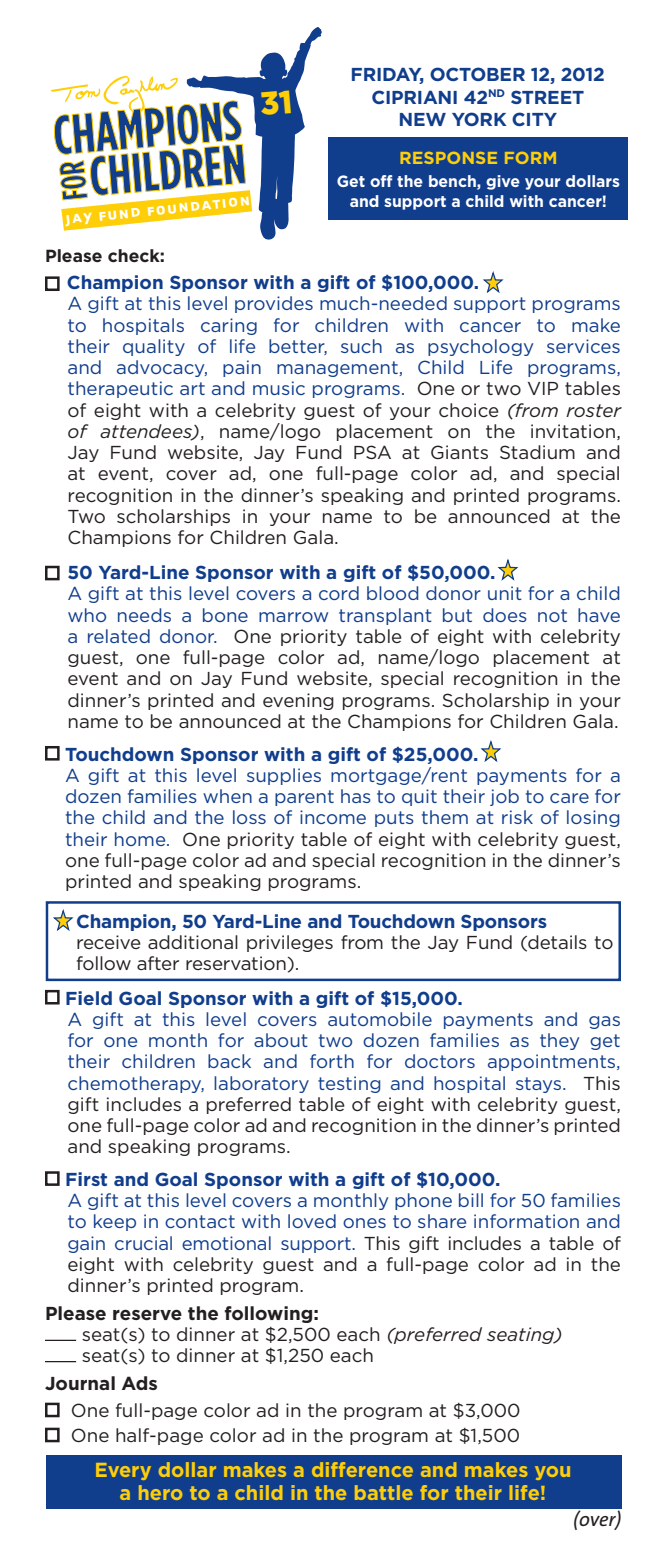
<style>
.page{position:relative;width:666px;height:1549px;background:#fff}
.page>*{position:absolute;margin:0;border:0;box-sizing:border-box;transform-origin:0 0}
.t1{font:700 20.5px/22.5px "Gotham";color:#fece08;text-align:center}
.t2{font:italic 20px "The Sans B5 Plain";color:#231f20}
.t3{font:18.75px/21.2px "Gotham";color:#231f20}
.t4{font:18.75px/21.2px "Gotham";color:#103d8c;text-align:justify}
.t5{font:700 18.75px "Gotham";color:#103d8c}
.t6{font:700 18.75px "Gotham";color:#231f20}
.t7{font:700 17.5px "Gotham";color:#231f20}
.t8{font:700 17.5px "Gotham";color:#fece08}
.t9{font:700 16.25px/20px "Gotham";color:#fff;text-align:center}
.t10{font:700 14.5px "Tarzana Wide OT";color:#fff}
.s1{color:#103d8c}
.s2{font-style:italic}
.s3{color:#231f20}
.s4{font-weight:700}
</style>
<div class="page">
<div style="left:328px;top:137px;width:300px;height:82px;background:#103d8c"></div>
<div style="left:46px;top:1455px;width:576px;height:53px;background:#103d8c"></div>
<div style="left:45px;top:745px;width:15px;height:15px;border:2px solid #231f20"></div>
<div style="left:45px;top:989px;width:15px;height:15px;border:2px solid #231f20"></div>
<div style="left:45px;top:1171px;width:15px;height:14px;border:2px solid #231f20"></div>
<hr style="left:45px;top:1339px;width:31px;height:1px;background:#231f20">
<hr style="left:45px;top:1360px;width:31px;height:1px;background:#231f20">
<div style="left:45px;top:1402px;width:15px;height:14px;border:2px solid #231f20"></div>
<div style="left:45px;top:1427px;width:15px;height:14px;border:2px solid #231f20"></div>
<div style="left:46px;top:901px;width:575px;height:80px;border:2px solid #103d8c"></div>
<svg style="left:497px;top:559px;width:22px;height:22px"></svg>
<svg style="left:53px;top:909px;width:21px;height:22px"></svg>
<svg style="left:483px;top:271px;width:21px;height:22px"></svg>
<div style="left:45px;top:565px;width:15px;height:15px;border:2px solid #231f20"></div>
<div style="left:45px;top:276px;width:15px;height:15px;border:2px solid #231f20"></div>
<svg style="left:480px;top:740px;width:22px;height:22px"></svg>
<svg style="left:50px;top:27px;width:272px;height:213px"></svg>
<p class="t10" style="left:65px;top:210px;width:187px;rotate:-6deg">JAY FUND FOUNDATION</p>
<p class="t5" style="left:351px;top:64px;width:109px">FRIDAY, Octo</p>
<p class="t5" style="left:486px;top:64px;width:120px">ber 12, 2012</p>
<p class="t5" style="left:371px;top:86px;width:164px">CIPRIANI 42<sup>ND</sup> Street</p>
<p class="t5" style="left:399px;top:109px;width:138px">New York City</p>
<p class="t8" style="left:399px;top:148px;width:160px">RESPONSE FORM</p>
<p class="t9" style="left:337px;top:171px;width:285px">Get off the bench, give your dollars and support a child with cancer!</p>
<p class="t7" style="left:45px;top:245px;width:121px">Please check:</p>
<p class="t5" style="left:67px;top:271px;width:414px">Champion Sponsor with a gift of $100,000.</p>
<p class="t3" style="left:68px;top:293px;width:555px;text-align:justify"><span class="s1">A gift at this level provides much-needed support programs to hospitals caring for children with cancer to make their quality of life better, such as psychology services and advocacy, pain management, Child Life programs, therapeutic art and music programs.</span> One or two VIP tables of eight with a celebrity guest of your choice <span class="s2">(from roster of attendees)</span>, name/logo placement on the invitation, Jay Fund website, Jay Fund PSA at Giants Stadium and at event, cover ad, one full-page color ad, and special recognition in the dinner’s speaking and printed programs.<br>Two scholarships in your name to be announced at the Champions for Children Gala.</p>
<p class="t5" style="left:68px;top:561px;width:429px">50 Yard-Line Sponsor with a gift of $50,000.</p>
<p class="t3" style="left:68px;top:582px;width:555px;text-align:justify"><span class="s1">A gift at this level covers a cord blood donor unit for a child who needs a bone marrow transplant but does not have a related donor.</span> One priority table of eight with celebrity guest, one full-page color ad, name/logo placement at event and on Jay Fund website, special recognition in the dinner’s printed and evening programs. Scholarship in your name to be announced at the Champions for Children Gala.</p>
<p class="t5" style="left:65px;top:743px;width:415px">Touchdown Sponsor with a gift of $25,000.</p>
<p class="t4" style="left:65px;top:764px;width:558px">A gift at this level supplies mortgage/rent payments for a dozen families when a parent has to quit their job to care for the child and the loss of income puts them at risk of losing their home. <span class="s3">One priority table of eight with celebrity guest, one full-page color ad and special recognition in the dinner’s printed and speaking programs.</span></p>
<p class="t5" style="left:76px;top:909px;width:473px">Champion, 50 Yard-Line and Touchdown Sponsors</p>
<p class="t3" style="left:76px;top:931px;width:539px">receive additional privileges from the Jay Fund (details to follow after reservation).</p>
<p class="t5" style="left:65px;top:986px;width:399px">Field Goal Sponsor with a gift of $15,000.</p>
<p class="t4" style="left:68px;top:1008px;width:555px">A gift at this level covers automobile payments and gas for one month for about two dozen families as they get their children back and forth for doctors appointments, chemotherapy, laboratory testing and hospital stays. <span class="s3">This gift includes a preferred table of eight with celebrity guest, one full-page color ad and recognition in the dinner’s printed and speaking programs.</span></p>
<p class="t5" style="left:65px;top:1168px;width:437px">First and Goal Sponsor with a gift of $10,000.</p>
<p class="t4" style="left:68px;top:1189px;width:555px">A gift at this level covers a monthly phone bill for 50 families to keep in contact with loved ones to share information and gain crucial emotional support. <span class="s3">This gift includes a table of eight with celebrity guest and a full-page color ad in the dinner’s printed program.</span></p>
<p class="t3" style="left:82px;top:1301px;width:482px;text-indent:-37px"><span class="s4">Please reserve the following:<br></span>seat(s) to dinner at $2,500 each <span class="s2">(preferred seating) </span>seat(s) to dinner at $1,250 each</p>
<p class="t6" style="left:45px;top:1371px;width:115px">Journal Ads</p>
<p class="t3" style="left:71px;top:1397px;width:451px;line-height:25px">One full-page color ad in the program at $3,000<br>One half-page color ad in the program at $1,500</p>
<p class="t1" style="left:94px;top:1457px;width:479px">Every dollar makes a difference and makes you a hero to a child in the battle for their life!</p>
<p class="t2" style="left:573px;top:1507px;width:50px">(over)</p>
</div>
